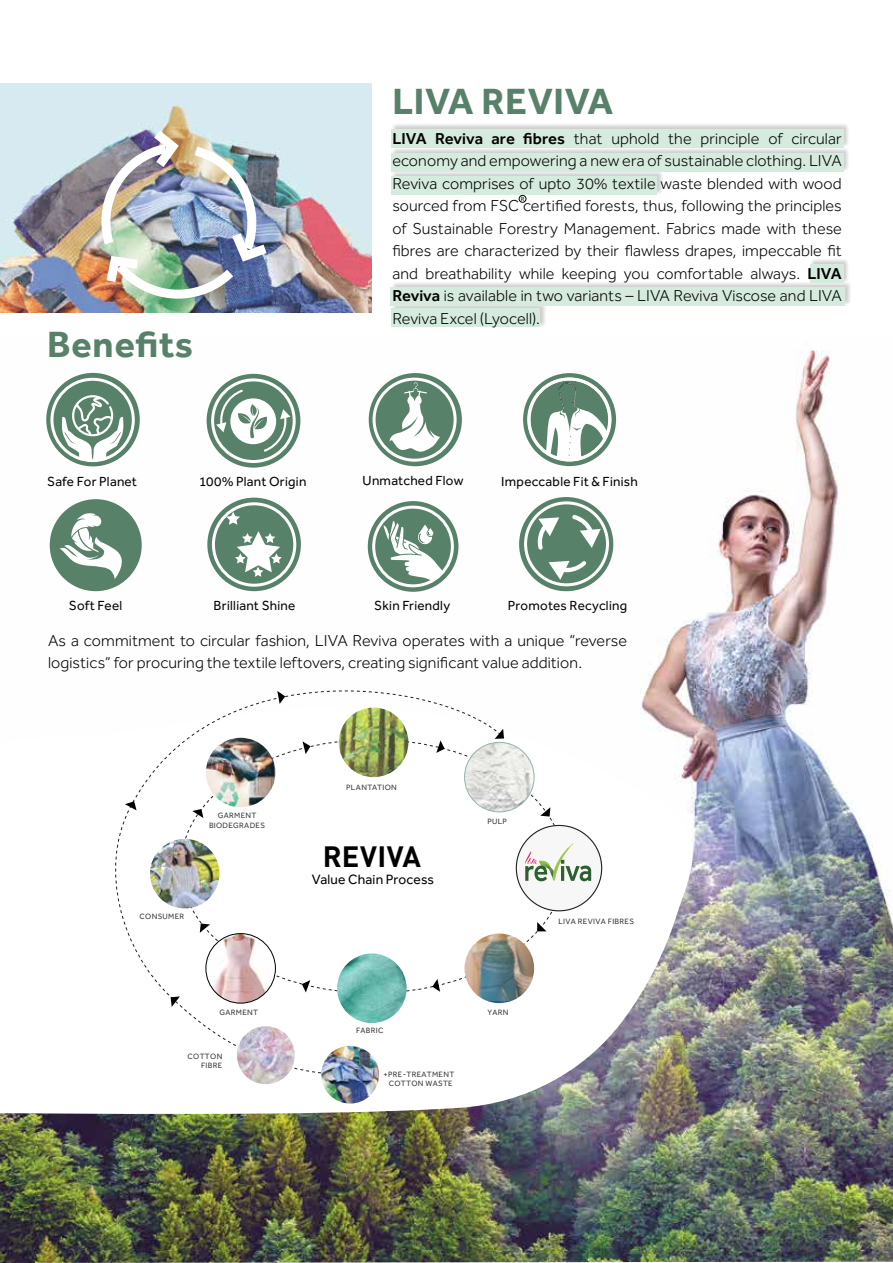
<style>
.page{position:relative;width:893px;height:1263px;background:#fff}
.page>*{position:absolute;margin:0;border:0;box-sizing:border-box;transform-origin:0 0}
.t1{font:700 37.5px "Effra Trial";letter-spacing:.02em;color:#588169}
.t2{font:700 29.1px "DINOT";letter-spacing:.015em;color:#010101}
.t3{font:300 16.2px/22.5px "Effra Trial";letter-spacing:.005em;color:#010101}
.t4{font:13.95px "Effra Trial";letter-spacing:.01em;color:#010101}
.t5{font:13.5px "Effra Trial";letter-spacing:.02em;color:#010101}
.t6{font:7.95px/9.4px "Effra Trial";letter-spacing:.04em;color:#373636;text-align:center}
.t7{font:6.15px "Effra Trial";color:#010101}
.s1{font-weight:600}
</style>
<div class="page">
<img style="left:393px;top:307px;width:152px;height:19px">
<div style="left:391px;top:308px;width:149px;height:19px;background:#d4ebdd"></div>
<img style="left:390px;top:283px;width:460px;height:24px">
<div style="left:391px;top:287px;width:454px;height:18px;background:#d4ebdd"></div>
<img style="left:808px;top:260px;width:42px;height:24px">
<div style="left:810px;top:264px;width:33px;height:19px;background:#d4ebdd"></div>
<img style="left:0;top:350px;width:893px;height:913px">
<svg style="left:0;top:704px;width:697px;height:413px"></svg>
<img style="left:393px;top:124px;width:455px;height:21px">
<div style="left:391px;top:129px;width:452px;height:19px;background:#d4ebdd"></div>
<img style="left:393px;top:173px;width:269px;height:24px">
<div style="left:391px;top:176px;width:266px;height:19px;background:#d4ebdd"></div>
<img style="left:391px;top:145px;width:457px;height:28px">
<div style="left:391px;top:153px;width:452px;height:18px;background:#d4ebdd"></div>
<svg style="left:207px;top:374px;width:93px;height:94px;background:#6f927d"></svg>
<div style="left:211px;top:378px;width:85px;height:85px;border:3px solid #fff;border-radius:50%"></div>
<svg style="left:216px;top:390px;width:74px;height:62px"></svg>
<svg style="left:369px;top:373px;width:93px;height:93px;background:#6f927d"></svg>
<div style="left:373px;top:378px;width:84px;height:84px;border:3px solid #fff;border-radius:50%"></div>
<svg style="left:389px;top:382px;width:51px;height:71px"></svg>
<div style="left:50px;top:499px;width:92px;height:92px;background:#588169;border-radius:50%"></div>
<svg style="left:60px;top:513px;width:71px;height:66px"></svg>
<svg style="left:207px;top:498px;width:94px;height:93px;background:#6a8e79"></svg>
<div style="left:212px;top:502px;width:84px;height:85px;border:3px solid #fff;border-radius:50%"></div>
<svg style="left:226px;top:512px;width:14px;height:13px"></svg>
<svg style="left:235px;top:531px;width:47px;height:46px"></svg>
<div style="left:46px;top:373px;width:94px;height:93px;background:#588169;border-radius:50%"></div>
<svg style="left:49px;top:376px;width:87px;height:88px"></svg>
<svg style="left:519px;top:497px;width:94px;height:94px;background:#6a8e79"></svg>
<div style="left:524px;top:501px;width:85px;height:85px;border:3px solid #fff;border-radius:50%"></div>
<svg style="left:536px;top:517px;width:23px;height:33px"></svg>
<svg style="left:572px;top:515px;width:29px;height:33px"></svg>
<svg style="left:549px;top:561px;width:37px;height:19px"></svg>
<svg style="left:368px;top:501px;width:90px;height:91px;background:#70937f"></svg>
<div style="left:372px;top:506px;width:82px;height:81px;border:3px solid #fff;border-radius:50%"></div>
<svg style="left:384px;top:521px;width:59px;height:60px"></svg>
<svg style="left:523px;top:373px;width:93px;height:93px;background:#6f937e"></svg>
<svg style="left:545px;top:382px;width:65px;height:78px"></svg>
<div style="left:527px;top:377px;width:84px;height:84px;border:3px solid #fff;border-radius:50%"></div>
<svg style="left:99px;top:643px;width:406px;height:432px"></svg>
<img style="left:339px;top:708px;width:69px;height:69px">
<img style="left:337px;top:953px;width:70px;height:70px;border-radius:35px">
<img style="left:150px;top:839px;width:70px;height:69px;border-radius:35px">
<img style="left:465px;top:933px;width:69px;height:70px;border-radius:35px">
<img style="left:475px;top:933px;width:59px;height:68px">
<img style="left:206px;top:933px;width:69px;height:70px;border-radius:35px">
<div style="left:206px;top:933px;width:70px;height:70px;border:1px solid #010101;border-radius:50%"></div>
<img style="left:465px;top:742px;width:69px;height:70px;border-radius:35px">
<div style="left:464px;top:742px;width:70px;height:70px;border:1px solid #90b5af;border-radius:50%"></div>
<div style="left:516px;top:825px;width:86px;height:86px;background:#f7f7f7;border-radius:50%"></div>
<svg style="left:525px;top:843px;width:66px;height:38px"></svg>
<img style="left:206px;top:738px;width:69px;height:69px;border-radius:35px">
<svg style="left:436px;top:740px;width:9px;height:13px"></svg>
<svg style="left:303px;top:741px;width:7px;height:13px"></svg>
<svg style="left:540px;top:807px;width:10px;height:9px"></svg>
<svg style="left:537px;top:922px;width:9px;height:9px"></svg>
<svg style="left:200px;top:923px;width:10px;height:10px"></svg>
<svg style="left:192px;top:809px;width:11px;height:9px"></svg>
<svg style="left:432px;top:979px;width:8px;height:13px"></svg>
<svg style="left:302px;top:980px;width:8px;height:12px"></svg>
<svg style="left:171px;top:996px;width:9px;height:11px"></svg>
<svg style="left:125px;top:801px;width:12px;height:9px"></svg>
<svg style="left:277px;top:691px;width:8px;height:13px"></svg>
<svg style="left:495px;top:729px;width:9px;height:10px"></svg>
<img style="left:0;top:83px;width:371px;height:229px">
<img style="left:98px;top:121px;width:179px;height:192px">
<div style="left:519px;top:195px;width:7px;height:8px;border:1px solid #010101;border-radius:50%"></div>
<img style="left:321px;top:1046px;width:58px;height:57px;border-radius:29px">
<img style="left:237px;top:1026px;width:58px;height:58px">
<h1 class="t1" style="left:392px;top:77px;width:222px">LIVA REVIVA</h1>
<h1 class="t1" style="left:47px;top:319px;width:147px">Benefits</h1>
<p class="t3" style="left:392px;top:129px;width:451px;text-align:justify"><span class="s1">LIVA Reviva are fibres</span> that uphold the principle of circular economy and empowering a new era of sustainable clothing. LIVA Reviva comprises of upto 30% textile waste blended with wood sourced from FSC certified forests, thus, following the principles of Sustainable Forestry Management. Fabrics made with these fibres are characterized by their flawless drapes, impeccable fit and breathability while keeping you comfortable always. <span class="s1">LIVA Reviva</span> is available in two variants – LIVA Reviva Viscose and LIVA Reviva Excel (Lyocell).</p>
<p class="t7" style="left:521px;top:195px;width:5px">R</p>
<p class="t5" style="left:47px;top:473px;width:91px">Safe For Planet</p>
<p class="t5" style="left:199px;top:473px;width:109px">100% Plant Origin</p>
<p class="t5" style="left:363px;top:473px;width:102px">Unmatched Flow</p>
<p class="t5" style="left:501px;top:473px;width:138px">Impeccable Fit &amp; Finish</p>
<p class="t5" style="left:69px;top:598px;width:55px">Soft Feel</p>
<p class="t5" style="left:214px;top:598px;width:83px">Brilliant Shine</p>
<p class="t5" style="left:374px;top:598px;width:77px">Skin Friendly</p>
<p class="t5" style="left:508px;top:598px;width:121px">Promotes Recycling</p>
<p class="t3" style="left:48px;top:631px;width:580px">As a commitment to circular fashion, LIVA Reviva operates with a unique “reverse logistics” for procuring the textile leftovers, creating significant value addition.</p>
<p class="t6" style="left:209px;top:811px;width:57px">GARMENT<br>BIODEGRADES</p>
<p class="t6" style="left:140px;top:912px;width:46px">CONSUMER</p>
<p class="t6" style="left:346px;top:784px;width:52px">PLANTATION</p>
<h2 class="t2" style="left:323px;top:837px;width:100px">REVIVA</h2>
<p class="t4" style="left:312px;top:871px;width:124px">Value Chain Process</p>
<p class="t6" style="left:487px;top:818px;width:21px">PULP</p>
<p class="t6" style="left:220px;top:1008px;width:40px">GARMENT</p>
<p class="t6" style="left:487px;top:1008px;width:22px">YARN</p>
<p class="t6" style="left:356px;top:1026px;width:29px">FABRIC</p>
<p class="t6" style="left:188px;top:1052px;width:36px;text-align:right">COTTON<br>FIBRE</p>
<p class="t6" style="left:383px;top:1070px;width:72px">+PRE-TREATMENT<br>COTTON WASTE</p>
<p class="t6" style="left:559px;top:918px;width:77px">LIVA REVIVA FIBRES</p>
</div>
